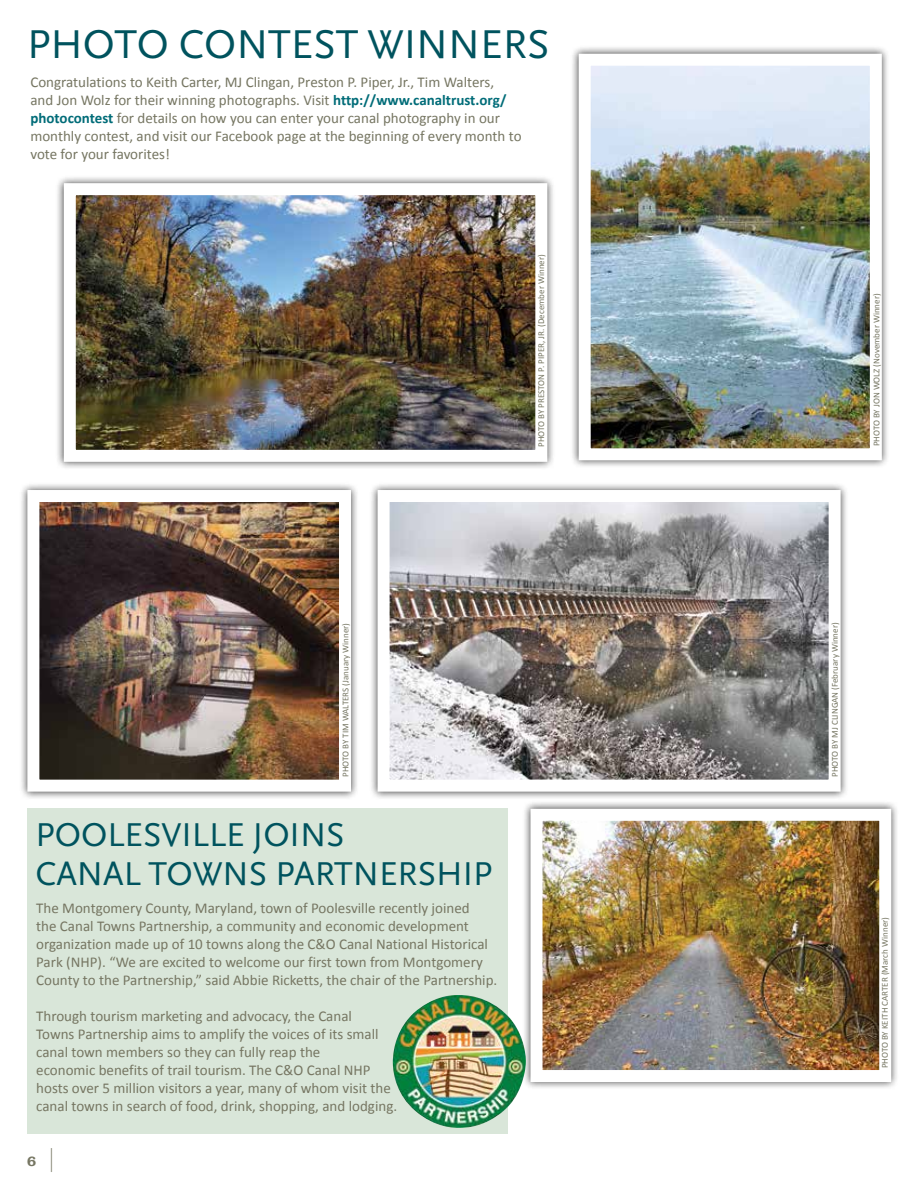
<style>
.page{position:relative;width:918px;height:1188px;background:#fff}
.page>*{position:absolute;margin:0;border:0;box-sizing:border-box;transform-origin:0 0}
.t1{font:42px "Scala Sans OT";color:#00535e}
.t2{font:34.5px/39px "Scala Sans OT";color:#00535e}
.t3{font:15px/18px "Calibri";color:#767662}
.t4{font:600 13.5px "Bookman";color:#767662}
.t5{font:9px "Calibri";color:#767662}
.s1{font-weight:700;color:#006c78}
.s2{font-family:"Calibri";font-weight:400;font-size:27px}
</style>
<div class="page">
<div style="left:570px;top:45px;width:320px;height:423px;background:#000;opacity:.75"></div>
<img style="left:592px;top:67px;width:277px;height:380px">
<div style="left:579px;top:54px;width:303px;height:406px;border:12px solid #fff"></div>
<div style="left:56px;top:175px;width:500px;height:295px;background:#000;opacity:.75"></div>
<img style="left:77px;top:196px;width:457px;height:253px">
<div style="left:64px;top:183px;width:483px;height:279px;border:12px solid #fff"></div>
<div style="left:369px;top:482px;width:480px;height:318px;background:#000;opacity:.75"></div>
<img style="left:391px;top:503px;width:437px;height:276px">
<div style="left:378px;top:490px;width:463px;height:302px;border:12px solid #fff"></div>
<div style="left:19px;top:482px;width:340px;height:318px;background:#000;opacity:.75"></div>
<img style="left:40px;top:503px;width:298px;height:276px">
<div style="left:27px;top:490px;width:324px;height:302px;border:12px solid #fff"></div>
<div style="left:522px;top:801px;width:377px;height:289px;background:#000;opacity:.75"></div>
<img style="left:544px;top:822px;width:334px;height:247px">
<div style="left:531px;top:809px;width:360px;height:273px;border:12px solid #fff"></div>
<div style="left:27px;top:809px;width:481px;height:325px;background:#d9e6d9"></div>
<img style="left:393px;top:995px;width:133px;height:133px">
<h1 class="t1" style="left:27px;top:22px;width:524px">PHOTO CONTEST WINNERS</h1>
<p class="t3" style="left:30px;top:73px;width:493px">Congratulations to Keith Carter, MJ Clingan, Preston P. Piper, Jr., Tim Walters,<br>and Jon Wolz for their winning photographs. Visit <span class="s1">http://www.canaltrust.org/ photocontest</span> for details on how you can enter your canal photography in our monthly contest, and visit our Facebook page at the beginning of every month to vote for your favorites!</p>
<p class="t5" style="left:536px;top:447px;width:194px;rotate:-90deg">PHOTO BY PRESTON P. PIPER, JR. (December Winner)</p>
<p class="t5" style="left:871px;top:446px;width:154px;rotate:-90deg">PHOTO BY JON WOLZ (November Winner)</p>
<p class="t5" style="left:340px;top:777px;width:156px;rotate:-90deg">PHOTO BY TIM WALTERS (January Winner)</p>
<p class="t5" style="left:829px;top:777px;width:156px;rotate:-90deg">PHOTO BY MJ CLINGAN (February Winner)</p>
<h2 class="t2" style="left:36px;top:816px;width:458px">POOLESVILLE JOINS<br>CANAL TOWNS PARTNERSHIP</h2>
<p class="t3" style="left:36px;top:899px;width:463px">The Montgomery County, Maryland, town of Poolesville recently joined<br>the Canal Towns Partnership, a community and economic development organization made up of 10 towns along the C&amp;O Canal National Historical Park (NHP). “We are excited to welcome our first town from Montgomery County to the Partnership,” said Abbie Ricketts, the chair of the Partnership.</p>
<p class="t3" style="left:36px;top:1007px;width:362px">Through tourism marketing and advocacy, the Canal<br>Towns Partnership aims to amplify the voices of its small canal town members so they can fully reap the<br>economic benefits of trail tourism. The C&amp;O Canal NHP hosts over 5 million visitors a year, many of whom visit the canal towns in search of food, drink, shopping, and lodging.</p>
<p class="t4" style="left:27px;top:1153px;width:29px">6 <span class="s2">|</span></p>
<p class="t5" style="left:879px;top:1068px;width:153px;rotate:-90deg">PHOTO BY KEITH CARTER (March Winner)</p>
</div>
